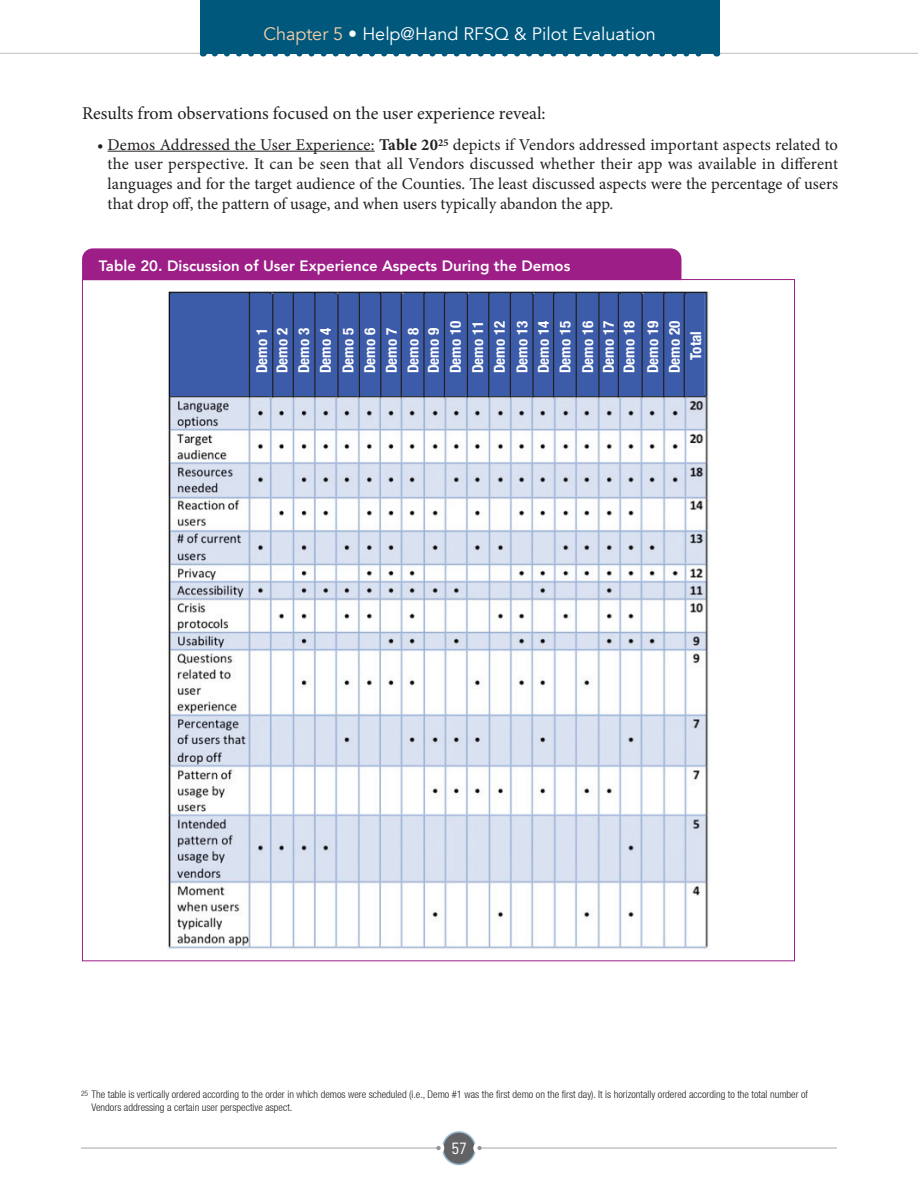
<style>
.page{position:relative;width:918px;height:1188px;background:#fff}
.page>*{position:absolute;margin:0;border:0;box-sizing:border-box;transform-origin:0 0}
.t1{font:18px "Minion Pro";color:#231f20}
.t2{font:18px "Avenir";color:#fff}
.t3{font:16.5px/19.8px "Minion Pro";letter-spacing:-.005em;color:#231f20;text-align:justify}
.t4{font:16.5px "D DIN";color:#fff}
.t5{font:700 condensed 15px/21.5px "Helvetica Neue";color:#fff;text-align:justify}
.t6{font:800 15px "Avenir";color:#fff}
.t7{font:300 condensed 10.5px/12.6px "Helvetica Neue LT";color:#231f20}
.s1{color:#f8cfa8}
.s2{font-weight:700}
</style>
<div class="page">
<div style="left:443px;top:1132px;width:32px;height:33px;background:#636366;border-radius:50%"></div>
<div style="left:442px;top:1131px;width:34px;height:34px;border:2px solid #95bacf;border-radius:50%"></div>
<div style="left:433px;top:1142px;width:11px;height:12px;background:#fff;border-radius:50%"></div>
<div style="left:473px;top:1142px;width:12px;height:12px;background:#fff;border-radius:50%"></div>
<hr style="left:81px;top:1148px;width:357px;height:1px;background:#a5a6aa">
<hr style="left:480px;top:1148px;width:357px;height:1px;background:#a5a6aa">
<svg style="left:436px;top:1146px;width:5px;height:4px"></svg>
<svg style="left:477px;top:1146px;width:5px;height:4px"></svg>
<hr style="left:0;top:53px;width:918px;height:1px;background:#bfc0c3">
<div style="left:200px;top:0;width:519px;height:54px;background:#00597d"></div>
<svg style="left:215px;top:54px;width:487px;height:3px"></svg>
<hr style="left:108px;top:151px;width:267px;height:1px;background:#231f20">
<div style="left:82px;top:248px;width:599px;height:31px;background:#9d1e87"></div>
<img style="left:167px;top:292px;width:542px;height:658px">
<div style="left:171px;top:294px;width:533px;height:101px;background:#3c5caa"></div>
<hr style="left:249px;top:294px;width:1px;height:103px;background:#231f20">
<hr style="left:272px;top:294px;width:1px;height:103px;background:#231f20">
<hr style="left:293px;top:294px;width:1px;height:103px;background:#231f20">
<hr style="left:314px;top:294px;width:1px;height:103px;background:#231f20">
<hr style="left:337px;top:294px;width:2px;height:103px;background:#231f20">
<hr style="left:359px;top:294px;width:1px;height:103px;background:#231f20">
<hr style="left:380px;top:294px;width:1px;height:103px;background:#231f20">
<hr style="left:401px;top:294px;width:1px;height:103px;background:#231f20">
<hr style="left:423px;top:294px;width:2px;height:103px;background:#231f20">
<hr style="left:444px;top:294px;width:1px;height:103px;background:#231f20">
<hr style="left:467px;top:294px;width:1px;height:103px;background:#231f20">
<hr style="left:488px;top:294px;width:1px;height:103px;background:#231f20">
<hr style="left:510px;top:294px;width:1px;height:103px;background:#231f20">
<hr style="left:532px;top:294px;width:2px;height:103px;background:#231f20">
<hr style="left:553px;top:294px;width:1px;height:103px;background:#231f20">
<hr style="left:576px;top:294px;width:1px;height:103px;background:#231f20">
<hr style="left:598px;top:294px;width:2px;height:103px;background:#231f20">
<hr style="left:618px;top:294px;width:1px;height:103px;background:#231f20">
<hr style="left:642px;top:294px;width:1px;height:103px;background:#231f20">
<hr style="left:663px;top:294px;width:1px;height:103px;background:#231f20">
<hr style="left:684px;top:294px;width:1px;height:103px;background:#231f20">
<p class="t2" style="left:263px;top:23px;width:394px"><span class="s1">Chapter 5</span> • Help@Hand RFSQ &amp; Pilot Evaluation</p>
<p class="t1" style="left:82px;top:101px;width:465px">Results from observations focused on the user experience reveal:</p>
<p class="t3" style="left:108px;top:134px;width:732px;text-indent:-10px">• Demos Addressed the User Experience: <span class="s2">Table 20</span><sup>25</sup> depicts if Vendors addressed important aspects related to the user perspective. It can be seen that all Vendors discussed whether their app was available in different languages and for the target audience of the Counties. The least discussed aspects were the percentage of users that drop off, the pattern of usage, and when users typically abandon the app.</p>
<p class="t6" style="left:99px;top:254px;width:473px">Table 20. Discussion of User Experience Aspects During the Demos</p>
<p class="t5" style="left:250px;top:373px;width:46px;rotate:-90deg">Demo 1<br>Demo 2<br>Demo 3<br>Demo 4<br>Demo 5<br>Demo 6<br>Demo 7<br>Demo 8<br>Demo 9</p>
<p class="t5" style="left:444px;top:373px;width:54px;line-height:22px;rotate:-90deg">Demo 10<br>Demo 11<br>Demo 12<br>Demo 13<br>Demo 14<br>Demo 15<br>Demo 16</p>
<p class="t5" style="left:597px;top:373px;width:54px;line-height:20.5px;rotate:-90deg">Demo 17<br>Demo 18</p>
<p class="t5" style="left:641px;top:373px;width:54px;text-align:center;rotate:-90deg">Demo 19<br>Demo 20<br>Total</p>
<p class="t7" style="left:92px;top:1088px;width:718px;text-indent:-10px"><sup>25</sup> The table is vertically ordered according to the order in which demos were scheduled (i.e., Demo #1 was the first demo on the first day). It is horizontally ordered according to the total number of<br>Vendors addressing a certain user perspective aspect.</p>
<p class="t4" style="left:451px;top:1140px;width:17px">57</p>
</div>
